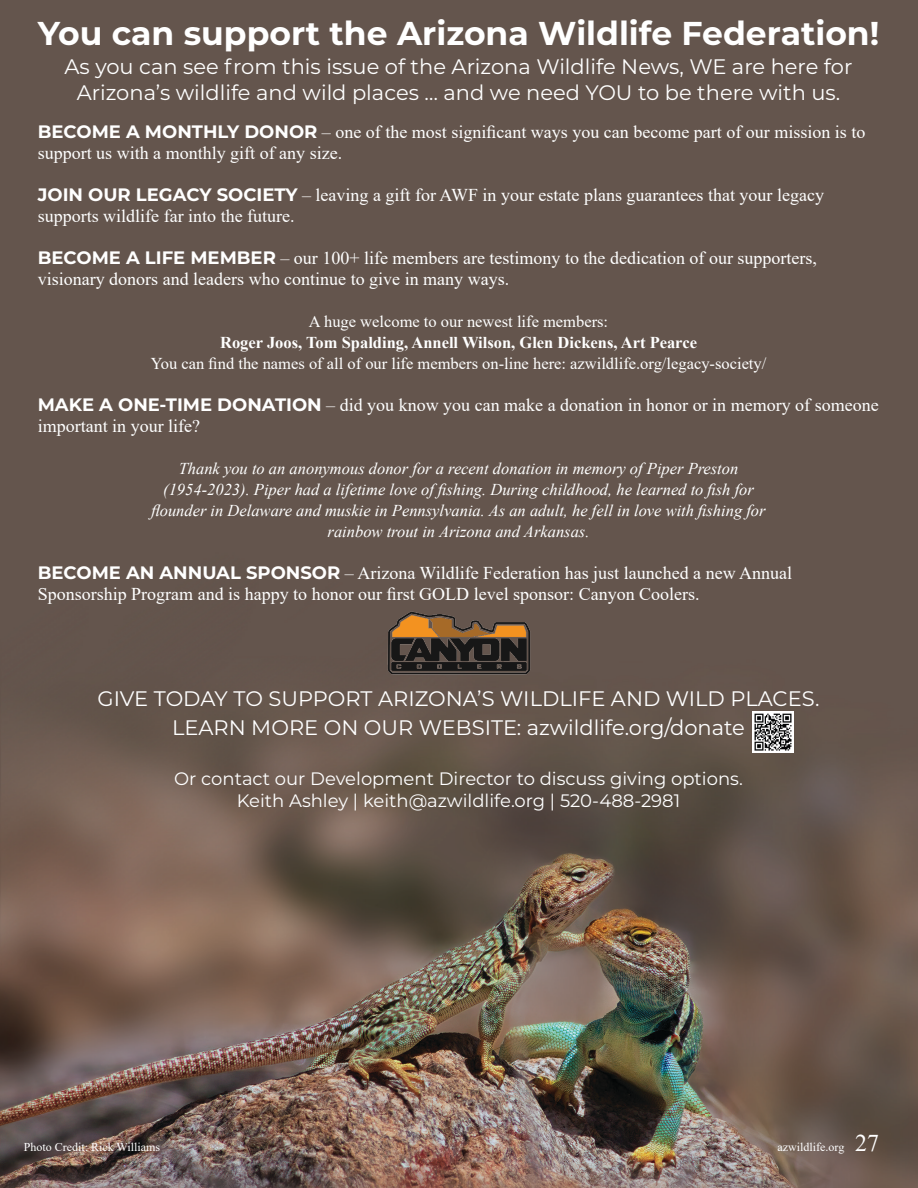
<style>
.page{position:relative;width:918px;height:1188px;background:#fff}
.page>*{position:absolute;margin:0;border:0;box-sizing:border-box;transform-origin:0 0}
.t1{font:700 33px "Montserrat";color:#fff}
.t2{font:24px "Times New Roman";color:#fff}
.t3{font:21px/25.2px "Montserrat";color:#fff;text-align:center}
.t4{font:18px/21px "Times New Roman";color:#fff}
.t5{font:18px "Montserrat";color:#fff}
.t6{font:italic 16.5px "Times New Roman";color:#fff}
.t7{font:16.5px "Times New Roman";color:#fff}
.t8{font:700 16.5px "Times New Roman";color:#fff}
.t9{font:12px "Times New Roman";color:#fff}
.s1{font-family:"Montserrat";font-weight:700}
</style>
<div class="page">
<img style="left:0;top:0;width:918px;height:1188px">
<img style="left:753px;top:712px;width:41px;height:41px">
<img style="left:386px;top:611px;width:146px;height:65px">
<p class="t1" style="left:38px;top:10px;width:843px">You can support the Arizona Wildlife Federation!</p>
<p class="t3" style="left:65px;top:54px;width:789px">As you can see from this issue of the Arizona Wildlife News, WE are here for<br>Arizona’s wildlife and wild places … and we need YOU to be there with us.</p>
<p class="t4" style="left:38px;top:121px;width:829px"><span class="s1">BECOME A MONTHLY DONOR</span> – one of the most significant ways you can become part of our mission is to support us with a monthly gift of any size.</p>
<p class="t4" style="left:38px;top:184px;width:788px"><span class="s1">JOIN OUR LEGACY SOCIETY</span> – leaving a gift for AWF in your estate plans guarantees that your legacy supports wildlife far into the future.</p>
<p class="t4" style="left:38px;top:247px;width:781px"><span class="s1">BECOME A LIFE MEMBER</span> – our 100+ life members are testimony to the dedication of our supporters, visionary donors and leaders who continue to give in many ways.</p>
<p class="t7" style="left:309px;top:310px;width:301px">A huge welcome to our newest life members:</p>
<p class="t8" style="left:220px;top:330px;width:478px">Roger Joos, Tom Spalding, Annell Wilson, Glen Dickens, Art Pearce</p>
<p class="t7" style="left:151px;top:352px;width:617px">You can find the names of all of our life members on-line here: azwildlife.org/legacy-society/</p>
<p class="t4" style="left:38px;top:394px;width:842px"><span class="s1">MAKE A ONE-TIME DONATION</span> – did you know you can make a donation in honor or in memory of someone important in your life?</p>
<p class="t6" style="left:179px;top:457px;width:561px">Thank you to an anonymous donor for a recent donation in memory of Piper Preston</p>
<p class="t6" style="left:163px;top:478px;width:592px">(1954-2023). Piper had a lifetime love of fishing. During childhood, he learned to fish for</p>
<p class="t6" style="left:152px;top:499px;width:616px">flounder in Delaware and muskie in Pennsylvania. As an adult, he fell in love with fishing for</p>
<p class="t6" style="left:328px;top:520px;width:263px">rainbow trout in Arizona and Arkansas.</p>
<p class="t4" style="left:38px;top:562px;width:756px"><span class="s1">BECOME AN ANNUAL SPONSOR</span> – Arizona Wildlife Federation has just launched a new Annual<br>Sponsorship Program and is happy to honor our first GOLD level sponsor: Canyon Coolers.</p>
<p class="t3" style="left:98px;top:685px;width:723px">GIVE TODAY TO SUPPORT ARIZONA’S WILDLIFE AND WILD PLACES.</p>
<p class="t3" style="left:172px;top:714px;width:574px">LEARN MORE ON OUR WEBSITE: azwildlife.org/donate</p>
<p class="t5" style="left:174px;top:766px;width:570px">Or contact our Development Director to discuss giving options.</p>
<p class="t5" style="left:237px;top:788px;width:445px">Keith Ashley | keith@azwildlife.org | 520-488-2981</p>
<p class="t9" style="left:24px;top:1139px;width:138px">Photo Credit: Rick Williams</p>
<p class="t9" style="left:778px;top:1139px;width:68px">azwildlife.org</p>
<p class="t2" style="left:855px;top:1126px;width:25px">27</p>
</div>
